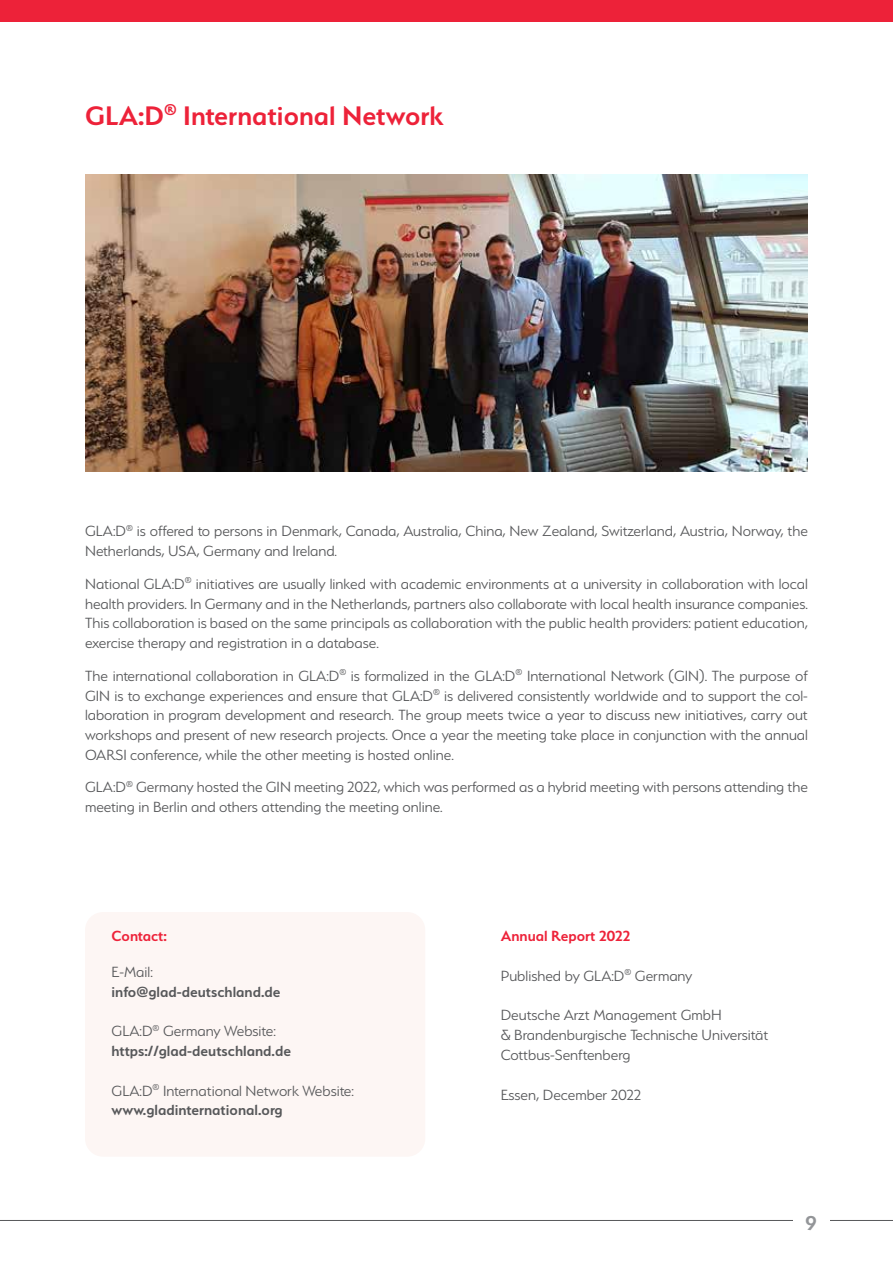
<style>
.page{position:relative;width:893px;height:1263px;background:#fff}
.page>*{position:absolute;margin:0;border:0;box-sizing:border-box;transform-origin:0 0}
.t1{font:600 30px "Serenity";color:#ed2239}
.t2{font:600 22.5px "Serenity";color:#939598}
.t3{font:300 16.5px/19.8px "Serenity";color:#57585a}
.t4{font:600 16.5px/19.8px "Serenity";color:#57585a}
.t5{font:600 16.5px "Serenity";color:#ed2239}
.s1{font-weight:300}
.s2{font-weight:600}
</style>
<div class="page">
<img style="left:85px;top:174px;width:723px;height:298px">
<div style="left:0;top:0;width:893px;height:21px;background:#ed2239"></div>
<hr style="left:0;top:1220px;width:893px;height:1px;background:#57585a">
<div style="left:793px;top:1212px;width:36px;height:18px;background:#fff"></div>
<div style="left:85px;top:912px;width:340px;height:245px;background:#fdf6f4;border-radius:18px"></div>
<h1 class="t1" style="left:85px;top:99px;width:360px">GLA:D<sup>®</sup> International Network</h1>
<p class="t3" style="left:85px;top:521px;width:724px">GLA:D<sup>®</sup> is offered to persons in Denmark, Canada, Australia, China, New Zealand, Switzerland, Austria, Norway, the<br>Netherlands, USA, Germany and Ireland.</p>
<p class="t3" style="left:85px;top:574px;width:724px;text-align:justify">National GLA:D<sup>®</sup> initiatives are usually linked with academic environments at a university in collaboration with local health providers. In Germany and in the Netherlands, partners also collaborate with local health insurance companies.<br>This collaboration is based on the same principals as collaboration with the public health providers: patient education, exercise therapy and registration in a database.</p>
<p class="t3" style="left:85px;top:666px;width:724px;text-align:justify">The international collaboration in GLA:D<sup>®</sup> is formalized in the GLA:D<sup>®</sup> International Network (GIN). The purpose of GIN is to exchange experiences and ensure that GLA:D<sup>®</sup> is delivered consistently worldwide and to support the col&shy;laboration in program development and research. The group meets twice a year to discuss new initiatives, carry out workshops and present of new research projects. Once a year the meeting take place in conjunction with the annual OARSI conference, while the other meeting is hosted online.</p>
<p class="t3" style="left:85px;top:777px;width:724px">GLA:D<sup>®</sup> Germany hosted the GIN meeting 2022, which was performed as a hybrid meeting with persons attending the meeting in Berlin and others attending the meeting online.</p>
<p class="t5" style="left:112px;top:927px;width:57px">Contact:</p>
<p class="t3" style="left:112px;top:961px;width:43px">E-Mail:</p>
<p class="t4" style="left:112px;top:981px;width:171px">info@glad-deutschland.de</p>
<p class="t4" style="left:112px;top:1021px;width:181px"><span class="s1">GLA:D</span><sup>®</sup> <span class="s1">Germany Website: </span>https://glad-deutschland.de</p>
<p class="t3" style="left:112px;top:1080px;width:244px">GLA:D<sup>®</sup> International Network Website: <span class="s2">www.gladinternational.org</span></p>
<p class="t5" style="left:501px;top:927px;width:131px">Annual Report 2022</p>
<p class="t3" style="left:501px;top:966px;width:193px">Published by GLA:D<sup>®</sup> Germany</p>
<p class="t3" style="left:501px;top:1005px;width:269px">Deutsche Arzt Management GmbH<br>&amp; Brandenburgische Technische Universität<br>Cottbus-Senftenberg</p>
<p class="t3" style="left:501px;top:1084px;width:142px">Essen, December 2022</p>
<h2 class="t2" style="left:805px;top:1211px;width:13px">9</h2>
</div>
